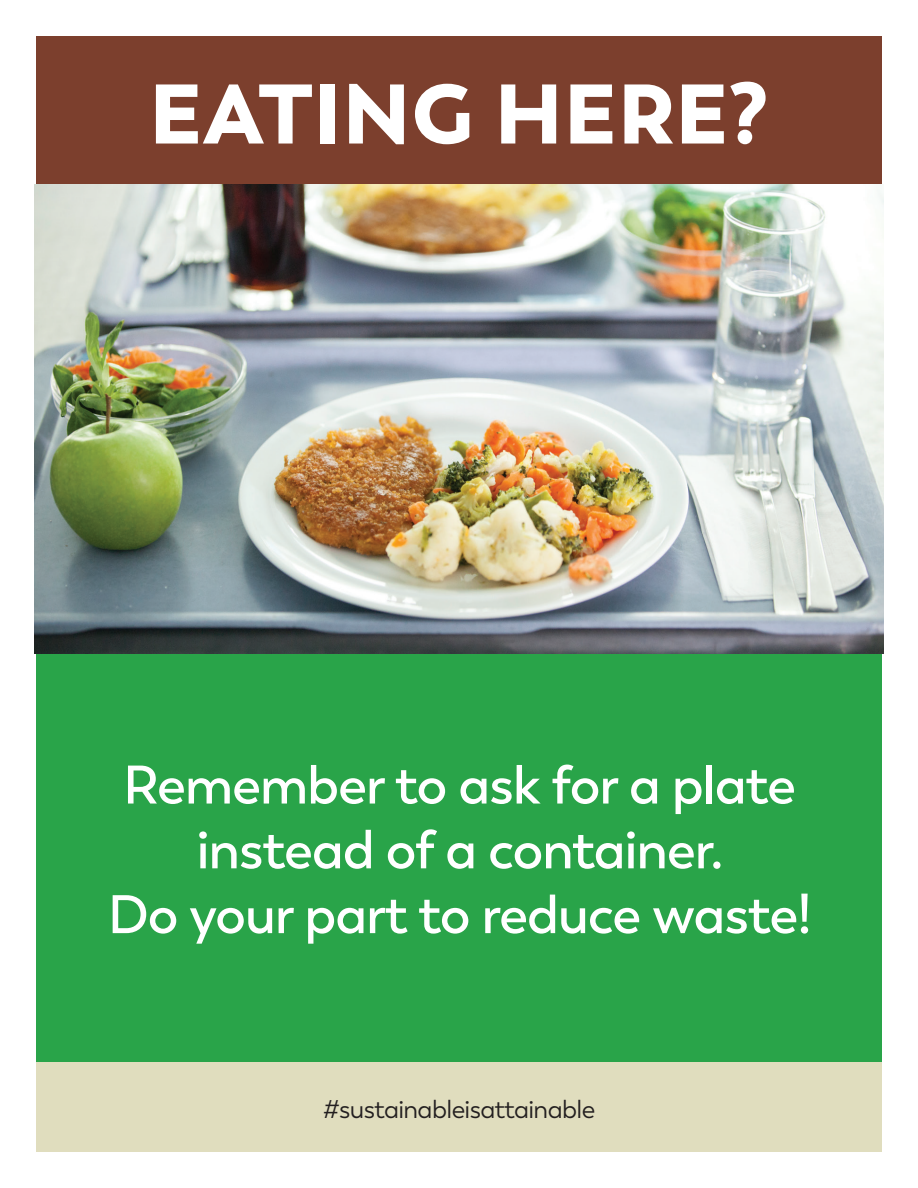
<style>
.page{position:relative;width:918px;height:1188px;background:#fff}
.page>*{position:absolute;margin:0;border:0;box-sizing:border-box;transform-origin:0 0}
.t1{font:900 84px "Trenda";letter-spacing:.015em;color:#fff}
.t2{font:600 54px/64.8px "Trenda";letter-spacing:-.02em;color:#fff;text-align:center}
.t3{font:25.5px "Trenda";letter-spacing:-.025em;color:#231f20}
</style>
<div class="page">
<div style="left:36px;top:1062px;width:846px;height:90px;background:#e0ddbe"></div>
<div style="left:36px;top:36px;width:846px;height:148px;background:#7c3f2d"></div>
<div style="left:36px;top:184px;width:846px;height:878px;background:#29a449"></div>
<img style="left:34px;top:185px;width:850px;height:468px">
<h1 class="t1" style="left:149px;top:60px;width:620px">EATING HERE?</h1>
<p class="t2" style="left:108px;top:753px;width:706px">Remember to ask for a plate instead of a container.<br>Do your part to reduce waste!</p>
<p class="t3" style="left:323px;top:1094px;width:274px">#sustainableisattainable</p>
</div>
